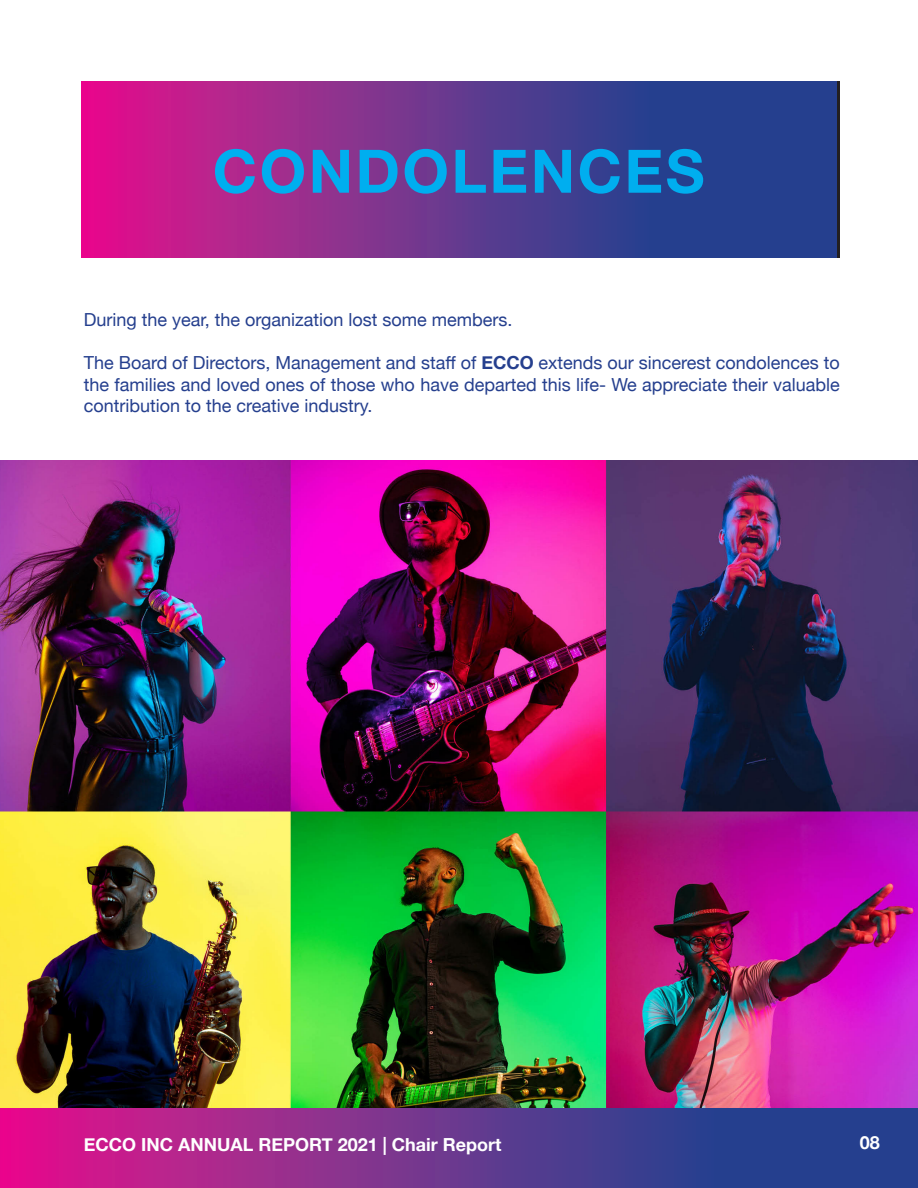
<style>
.page{position:relative;width:918px;height:1188px;background:#fff}
.page>*{position:absolute;margin:0;border:0;box-sizing:border-box;transform-origin:0 0}
.t1{font:700 60px "Helvetica Neue";letter-spacing:.04em;color:#00aeef}
.t2{font:18px/21.6px "Helvetica Neue";color:#253f8e;text-align:justify}
.t3{font:700 18px "Helvetica Neue";color:#fff}
.s1{font-weight:700}
</style>
<div class="page">
<img style="left:0;top:460px;width:918px;height:649px">
<hr style="left:0;top:1109px;width:4px;height:79px;background:#ea038c">
<svg style="left:4px;top:1109px;width:914px;height:79px;background:#6f328d"></svg>
<svg style="left:82px;top:82px;width:757px;height:175px;background:#6d328d"></svg>
<p class="t1" style="left:213px;top:124px;width:493px">CONDOLENCES</p>
<p class="t2" style="left:84px;top:310px;width:430px">During the year, the organization lost some members.</p>
<p class="t2" style="left:84px;top:353px;width:758px">The Board of Directors, Management and staff of <span class="s1">ECCO</span> extends our sincerest condolences to the families and loved ones of those who have departed this life- We appreciate their valuable contribution to the creative industry.</p>
<p class="t3" style="left:84px;top:1130px;width:419px">ECCO INC ANNUAL REPORT 2021 | Chair Report</p>
<p class="t3" style="left:860px;top:1128px;width:22px">08</p>
</div>
